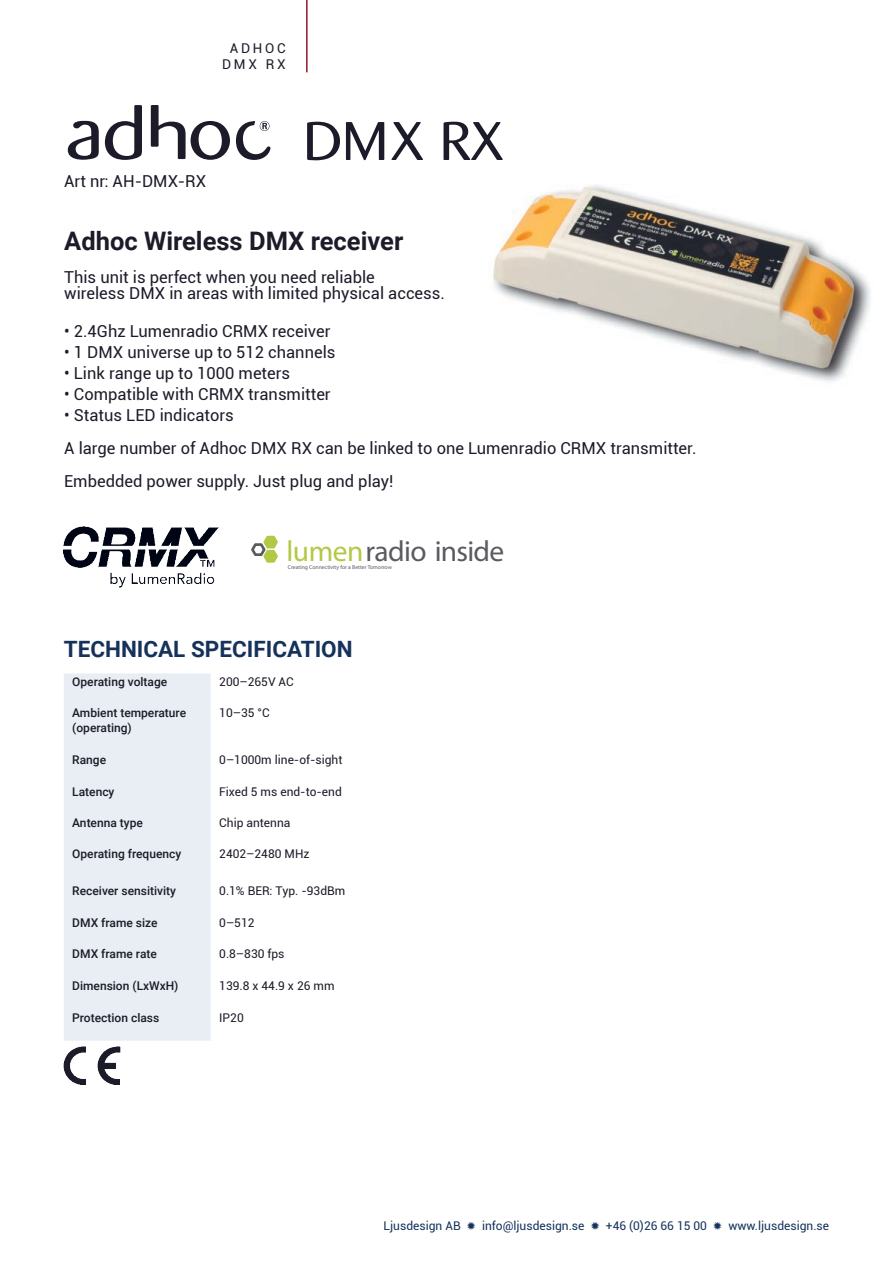
<style>
.page{position:relative;width:893px;height:1263px;background:#fff}
.page>*{position:absolute;margin:0;border:0;box-sizing:border-box;transform-origin:0 0}
.t1{font:53.7px "Barmeno";color:#1c1b29;scale:1.08 1}
.t2{font:500 29.25px "Avenir";letter-spacing:-.02em;color:#5a5b61}
.t3{font:700 25.5px "Roboto";color:#1c1b29}
.t4{font:700 22.5px "Roboto";color:#16325b}
.t5{font:16.5px/33px "Roboto";color:#1c1b29}
.t6{font:13.5px/16.2px "Roboto";letter-spacing:.2em;color:#1c1b29;text-align:center}
.t7{font:500 12px/15px "Roboto";color:#1c1b29}
.t8{font:12px "Roboto";color:#1c1b29}
.t9{font:12px "Roboto";color:#16325b}
.t10{font:5.7px "Avenir Next";color:#5a5b61}
.s1{color:#b2c945}
</style>
<div class="page">
<div style="left:64px;top:673px;width:147px;height:368px;background:#e9eef4"></div>
<hr style="left:306px;top:0;width:2px;height:72px;background:#93182b">
<img style="left:493px;top:184px;width:377px;height:198px">
<svg style="left:105px;top:105px;width:37px;height:55px"></svg>
<svg style="left:68px;top:121px;width:31px;height:39px"></svg>
<svg style="left:151px;top:105px;width:79px;height:55px"></svg>
<svg style="left:236px;top:121px;width:34px;height:39px"></svg>
<img style="left:64px;top:1046px;width:56px;height:39px">
<img style="left:64px;top:526px;width:154px;height:62px">
<svg style="left:251px;top:535px;width:27px;height:28px"></svg>
<p class="t6" style="left:222px;top:39px;width:65px">ADHOC<br>DMX RX</p>
<p class="t5" style="left:64px;top:164px;width:143px">Art nr: AH-DMX-RX</p>
<h1 class="t1" style="left:303px;top:110px;width:186px">DMX RX</h1>
<h3 class="t3" style="left:64px;top:223px;width:341px">Adhoc Wireless DMX receiver</h3>
<p class="t5" style="left:64px;top:268px;width:382px;line-height:16.5px">This unit is perfect when you need reliable<br>wireless DMX in areas with limited physical access.</p>
<p class="t5" style="left:64px;top:314px;width:268px">• 2.4Ghz Lumenradio CRMX receiver</p>
<p class="t5" style="left:64px;top:335px;width:273px">• 1 DMX universe up to 512 channels</p>
<p class="t5" style="left:64px;top:356px;width:228px">• Link range up to 1000 meters</p>
<p class="t5" style="left:64px;top:377px;width:268px">• Compatible with CRMX transmitter</p>
<p class="t5" style="left:64px;top:398px;width:634px">• Status LED indicators<br>A large number of Adhoc DMX RX can be linked to one Lumenradio CRMX transmitter.<br>Embedded power supply. Just plug and play!</p>
<h2 class="t2" style="left:287px;top:533px;width:219px"><span class="s1">lumen</span>radio inside</h2>
<p class="t10" style="left:288px;top:563px;width:106px">Creating Connectivity for a Better Tomorrow</p>
<h3 class="t4" style="left:64px;top:633px;width:290px">TECHNICAL SPECIFICATION</h3>
<p class="t7" style="left:72px;top:673px;width:97px">Operating voltage</p>
<p class="t8" style="left:219px;top:673px;width:76px">200–265V AC</p>
<p class="t7" style="left:72px;top:705px;width:115px">Ambient temperature (operating)</p>
<p class="t8" style="left:219px;top:705px;width:52px">10–35 °C</p>
<p class="t7" style="left:72px;top:752px;width:35px">Range</p>
<p class="t8" style="left:219px;top:751px;width:125px">0–1000m line-of-sight</p>
<p class="t7" style="left:72px;top:783px;width:44px">Latency</p>
<p class="t8" style="left:219px;top:783px;width:124px">Fixed 5 ms end-to-end</p>
<p class="t7" style="left:72px;top:815px;width:72px">Antenna type</p>
<p class="t8" style="left:219px;top:814px;width:73px">Chip antenna</p>
<p class="t7" style="left:72px;top:846px;width:111px">Operating frequency</p>
<p class="t8" style="left:219px;top:845px;width:92px">2402–2480 MHz</p>
<p class="t7" style="left:72px;top:883px;width:105px">Receiver sensitivity</p>
<p class="t8" style="left:219px;top:882px;width:128px">0.1% BER: Typ. -93dBm</p>
<p class="t7" style="left:72px;top:914px;width:87px">DMX frame size</p>
<p class="t8" style="left:219px;top:914px;width:37px">0–512</p>
<p class="t7" style="left:72px;top:946px;width:86px">DMX frame rate</p>
<p class="t8" style="left:219px;top:946px;width:67px">0.8–830 fps</p>
<p class="t7" style="left:72px;top:978px;width:108px">Dimension (LxWxH)</p>
<p class="t8" style="left:219px;top:977px;width:117px">139.8 x 44.9 x 26 mm</p>
<p class="t7" style="left:72px;top:1009px;width:88px">Protection class</p>
<p class="t8" style="left:219px;top:1009px;width:26px">IP20</p>
<p class="t9" style="left:384px;top:1217px;width:79px">Ljusdesign AB</p>
<p class="t9" style="left:482px;top:1217px;width:104px">info@ljusdesign.se</p>
<p class="t9" style="left:606px;top:1217px;width:103px">+46 (0)26 66 15 00</p>
<p class="t9" style="left:728px;top:1217px;width:102px">www.ljusdesign.se</p>
</div>
